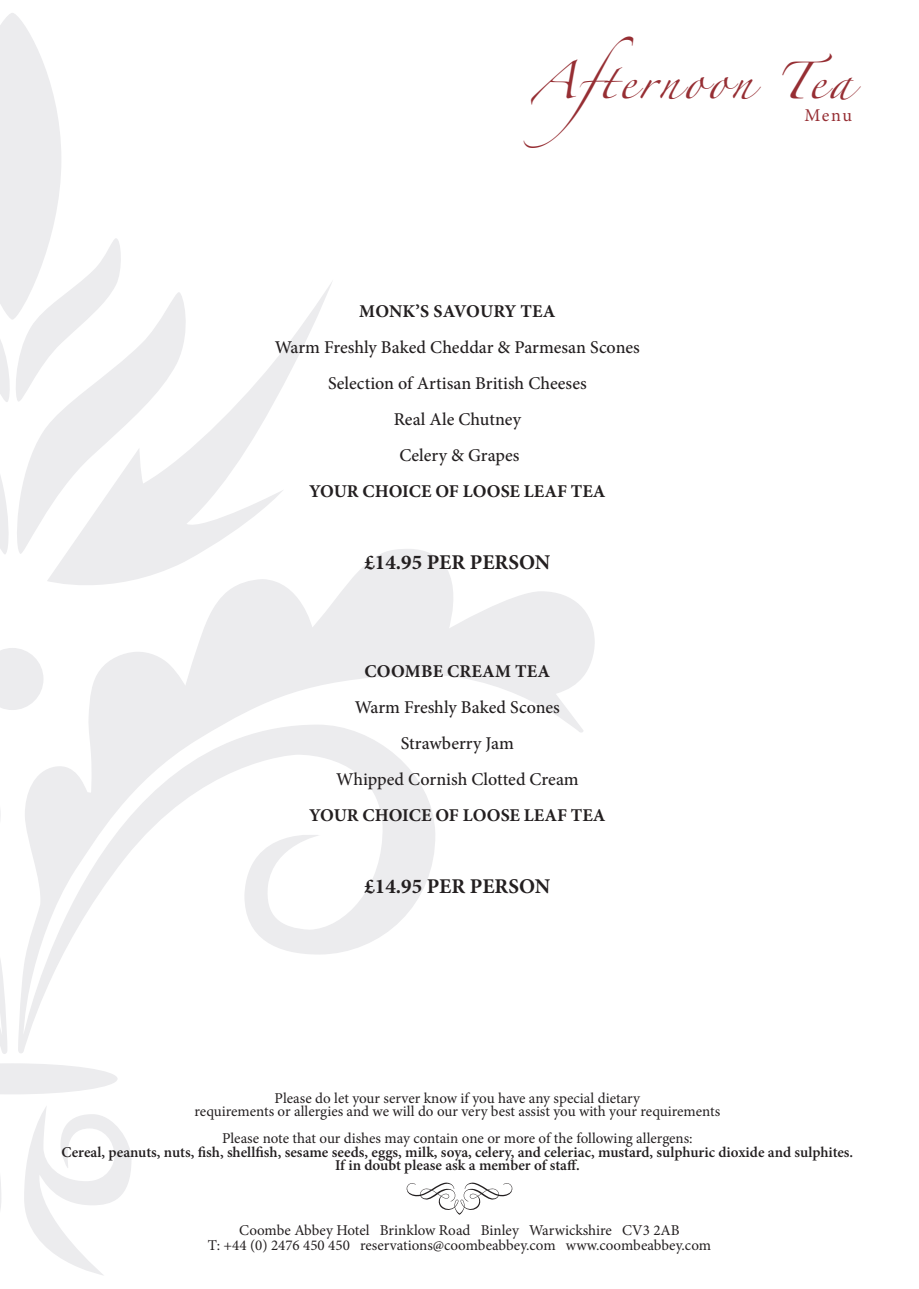
<style>
.page{position:relative;width:919px;height:1289px;background:#fff}
.page>*{position:absolute;margin:0;border:0;box-sizing:border-box;transform-origin:0 0}
.t1{font:33px "Zapfino";letter-spacing:.1em;color:#962e33}
.t2{font:700 21px "Minion Pro";color:#231f20}
.t3{font:500 18px/36px "Minion Pro";color:#231f20;text-align:center}
.t4{font:700 18px "Minion Pro";color:#231f20}
.t5{font:18px "Minion Pro";color:#962e33}
.t6{font:15px "Minion Pro";color:#231f20}
.t7{font:600 15px "Minion Pro";color:#231f20}
.s1{font-weight:700}
</style>
<div class="page">
<svg style="left:406px;top:1182px;width:106px;height:32px"></svg>
<svg style="left:0;top:1063px;width:118px;height:31px"></svg>
<svg style="left:0;top:1178px;width:1px;height:32px"></svg>
<svg style="left:0;top:13px;width:121px;height:1041px"></svg>
<svg style="left:13px;top:291px;width:34px;height:264px"></svg>
<svg style="left:47px;top:279px;width:285px;height:270px"></svg>
<svg style="left:24px;top:1106px;width:107px;height:169px"></svg>
<svg style="left:18px;top:549px;width:577px;height:505px"></svg>
<p class="t1" style="left:532px;top:67px;width:321px">Afternoon Tea</p>
<p class="t5" style="left:804px;top:103px;width:49px">Menu</p>
<p class="t4" style="left:359px;top:298px;width:198px">MONK’S SAVOURY TEA</p>
<p class="t3" style="left:275px;top:329px;width:366px">Warm Freshly Baked Cheddar &amp; Parmesan Scones</p>
<p class="t3" style="left:328px;top:365px;width:260px">Selection of Artisan British Cheeses<br>Real Ale Chutney</p>
<p class="t3" style="left:399px;top:437px;width:122px">Celery &amp; Grapes</p>
<p class="t4" style="left:309px;top:478px;width:298px">YOUR CHOICE OF LOOSE LEAF TEA</p>
<p class="t2" style="left:364px;top:547px;width:187px">£14.95 PER PERSON</p>
<p class="t4" style="left:364px;top:658px;width:187px">COOMBE CREAM TEA</p>
<p class="t3" style="left:309px;top:689px;width:298px">Warm Freshly Baked Scones<br>Strawberry Jam<br>Whipped Cornish Clotted Cream<br><span class="s1">YOUR CHOICE OF LOOSE LEAF TEA</span></p>
<p class="t2" style="left:364px;top:871px;width:187px">£14.95 PER PERSON</p>
<p class="t6" style="left:274px;top:1087px;width:367px">Please do let your server know if you have any special dietary</p>
<p class="t6" style="left:194px;top:1101px;width:527px">requirements or allergies and we will do our very best assist you with your requirements</p>
<p class="t6" style="left:222px;top:1128px;width:472px">Please note that our dishes may contain one or more of the following allergens:</p>
<p class="t7" style="left:61px;top:1141px;width:793px">Cereal, peanuts, nuts, fish, shellfish, sesame seeds, eggs, milk, soya, celery, and celeriac, mustard, sulphuric dioxide and sulphites.</p>
<p class="t7" style="left:335px;top:1155px;width:246px">If in doubt please ask a member of staff.</p>
<p class="t6" style="left:239px;top:1220px;width:442px">Coombe Abbey Hotel Brinklow Road Binley Warwickshire CV3 2AB</p>
<p class="t6" style="left:208px;top:1235px;width:504px">T: +44 (0) 2476 450 450 reservations@coombeabbey.com www.coombeabbey.com</p>
</div>
